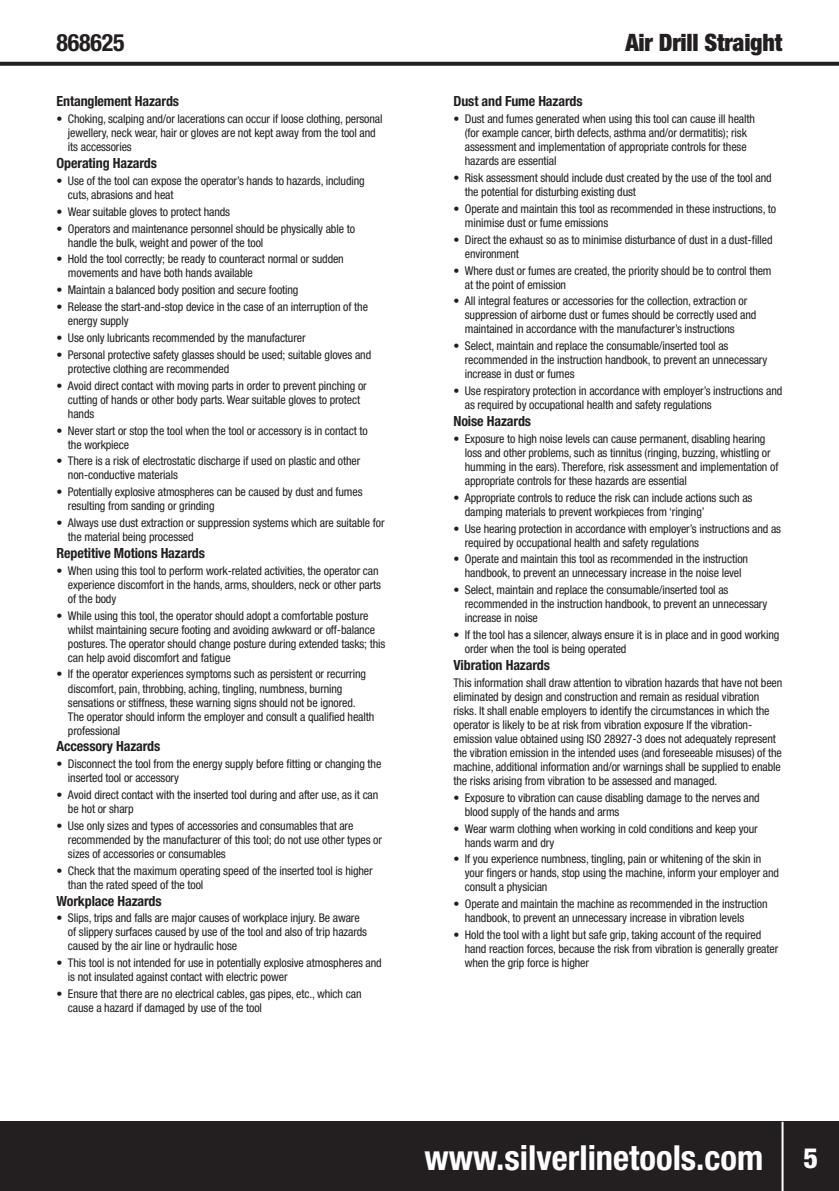
<style>
.page{position:relative;width:839px;height:1191px;background:#fff}
.page>*{position:absolute;margin:0;border:0;box-sizing:border-box;transform-origin:0 0}
.t1{font:700 condensed 34.6px "Helvetica Neue LT Std";color:#fff}
.Heading{font:800 condensed 28px "Helvetica Neue LT Std";color:#fff}
.t2{font:900 condensed 24px "Helvetica Neue LT Std";letter-spacing:-.01em;color:#231f20}
.t3{font:700 condensed 24px "Helvetica Neue LT Std";letter-spacing:-.01em;color:#231f20}
.Sub_Heading{font:700 condensed 14px "Helvetica Neue LT Std";letter-spacing:-.01em;color:#231f20}
.Body{font:condensed 12px/14px "Helvetica Neue LT Std";letter-spacing:-.01em;color:#231f20}
</style>
<div class="page">
<div style="left:0;top:1121px;width:839px;height:69px;background:#231f20"></div>
<svg style="left:0;top:62px;width:839px;height:4px;background:#2f2c2d"></svg>
<hr style="left:782px;top:1121px;width:2px;height:69px;background:#fff">
<p class="t3" style="left:57px;top:28px;width:69px">868625</p>
<p class="t2" style="left:626px;top:27px;width:158px">Air Drill Straight</p>
<p class="Sub_Heading" style="left:57px;top:93px;width:124px">Entanglement Hazards</p>
<p class="Body" style="left:68px;top:112px;width:316px;text-indent:-11px">• Choking, scalping and/or lacerations can occur if loose clothing, personal jewellery, neck wear, hair or gloves are not kept away from the tool and its accessories</p>
<p class="Sub_Heading" style="left:57px;top:155px;width:102px">Operating Hazards</p>
<p class="Body" style="left:68px;top:174px;width:298px;text-indent:-11px">• Use of the tool can expose the operator’s hands to hazards, including cuts, abrasions and heat</p>
<p class="Body" style="left:57px;top:204px;width:175px">• Wear suitable gloves to protect hands</p>
<p class="Body" style="left:68px;top:221px;width:289px;text-indent:-11px">• Operators and maintenance personnel should be physically able to handle the bulk, weight and power of the tool</p>
<p class="Body" style="left:68px;top:252px;width:277px;text-indent:-11px">• Hold the tool correctly; be ready to counteract normal or sudden movements and have both hands available</p>
<p class="Body" style="left:57px;top:283px;width:243px">• Maintain a balanced body position and secure footing</p>
<p class="Body" style="left:68px;top:300px;width:302px;text-indent:-11px">• Release the start-and-stop device in the case of an interruption of the energy supply</p>
<p class="Body" style="left:57px;top:331px;width:250px">• Use only lubricants recommended by the manufacturer</p>
<p class="Body" style="left:68px;top:347px;width:305px;text-indent:-11px">• Personal protective safety glasses should be used; suitable gloves and protective clothing are recommended</p>
<p class="Body" style="left:68px;top:378px;width:300px;text-indent:-11px">• Avoid direct contact with moving parts in order to prevent pinching or cutting of hands or other body parts. Wear suitable gloves to protect hands</p>
<p class="Body" style="left:68px;top:423px;width:301px;text-indent:-11px">• Never start or stop the tool when the tool or accessory is in contact to the workpiece</p>
<p class="Body" style="left:68px;top:454px;width:294px;text-indent:-11px">• There is a risk of electrostatic discharge if used on plastic and other non-conductive materials</p>
<p class="Body" style="left:68px;top:485px;width:296px;text-indent:-11px">• Potentially explosive atmospheres can be caused by dust and fumes resulting from sanding or grinding</p>
<p class="Body" style="left:68px;top:516px;width:318px;text-indent:-11px">• Always use dust extraction or suppression systems which are suitable for the material being processed</p>
<p class="Sub_Heading" style="left:57px;top:544px;width:150px">Repetitive Motions Hazards</p>
<p class="Body" style="left:68px;top:563px;width:314px;text-indent:-11px">• When using this tool to perform work-related activities, the operator can experience discomfort in the hands, arms, shoulders, neck or other parts of the body</p>
<p class="Body" style="left:68px;top:608px;width:319px;text-indent:-11px">• While using this tool, the operator should adopt a comfortable posture whilst maintaining secure footing and avoiding awkward or off-balance postures. The operator should change posture during extended tasks; this can help avoid discomfort and fatigue</p>
<p class="Body" style="left:68px;top:667px;width:308px;text-indent:-11px">• If the operator experiences symptoms such as persistent or recurring discomfort, pain, throbbing, aching, tingling, numbness, burning sensations or stiffness, these warning signs should not be ignored.<br>The operator should inform the employer and consult a qualified health professional</p>
<p class="Sub_Heading" style="left:57px;top:738px;width:105px">Accessory Hazards</p>
<p class="Body" style="left:68px;top:757px;width:315px;text-indent:-11px">• Disconnect the tool from the energy supply before fitting or changing the inserted tool or accessory</p>
<p class="Body" style="left:68px;top:787px;width:312px;text-indent:-11px">• Avoid direct contact with the inserted tool during and after use, as it can be hot or sharp</p>
<p class="Body" style="left:68px;top:818px;width:315px;text-indent:-11px">• Use only sizes and types of accessories and consumables that are recommended by the manufacturer of this tool; do not use other types or sizes of accessories or consumables</p>
<p class="Body" style="left:68px;top:863px;width:306px;text-indent:-11px">• Check that the maximum operating speed of the inserted tool is higher than the rated speed of the tool</p>
<p class="Sub_Heading" style="left:57px;top:892px;width:107px">Workplace Hazards</p>
<p class="Body" style="left:68px;top:911px;width:301px;text-indent:-11px">• Slips, trips and falls are major causes of workplace injury. Be aware of slippery surfaces caused by use of the tool and also of trip hazards caused by the air line or hydraulic hose</p>
<p class="Body" style="left:68px;top:956px;width:315px;text-indent:-11px">• This tool is not intended for use in potentially explosive atmospheres and is not insulated against contact with electric power</p>
<p class="Body" style="left:68px;top:986px;width:295px;text-indent:-11px">• Ensure that there are no electrical cables, gas pipes, etc., which can cause a hazard if damaged by use of the tool</p>
<p class="Sub_Heading" style="left:454px;top:93px;width:131px">Dust and Fume Hazards</p>
<p class="Body" style="left:465px;top:112px;width:292px;text-indent:-11px">• Dust and fumes generated when using this tool can cause ill health (for example cancer, birth defects, asthma and/or dermatitis); risk assessment and implementation of appropriate controls for these hazards are essential</p>
<p class="Body" style="left:465px;top:171px;width:308px;text-indent:-11px">• Risk assessment should include dust created by the use of the tool and the potential for disturbing existing dust</p>
<p class="Body" style="left:465px;top:202px;width:313px;text-indent:-11px">• Operate and maintain this tool as recommended in these instructions, to minimise dust or fume emissions</p>
<p class="Body" style="left:465px;top:232px;width:309px;text-indent:-11px">• Direct the exhaust so as to minimise disturbance of dust in a dust-filled environment</p>
<p class="Body" style="left:465px;top:263px;width:308px;text-indent:-11px">• Where dust or fumes are created, the priority should be to control them at the point of emission</p>
<p class="Body" style="left:465px;top:294px;width:293px;text-indent:-11px">• All integral features or accessories for the collection, extraction or suppression of airborne dust or fumes should be correctly used and maintained in accordance with the manufacturer’s instructions</p>
<p class="Body" style="left:465px;top:339px;width:304px;text-indent:-11px">• Select, maintain and replace the consumable/inserted tool as recommended in the instruction handbook, to prevent an unnecessary increase in dust or fumes</p>
<p class="Body" style="left:465px;top:384px;width:319px;text-indent:-11px">• Use respiratory protection in accordance with employer’s instructions and as required by occupational health and safety regulations</p>
<p class="Sub_Heading" style="left:454px;top:412px;width:79px">Noise Hazards</p>
<p class="Body" style="left:465px;top:431px;width:315px;text-indent:-11px">• Exposure to high noise levels can cause permanent, disabling hearing loss and other problems, such as tinnitus (ringing, buzzing, whistling or humming in the ears). Therefore, risk assessment and implementation of appropriate controls for these hazards are essential</p>
<p class="Body" style="left:465px;top:490px;width:289px;text-indent:-11px">• Appropriate controls to reduce the risk can include actions such as damping materials to prevent workpieces from ‘ringing’</p>
<p class="Body" style="left:465px;top:521px;width:318px;text-indent:-11px">• Use hearing protection in accordance with employer’s instructions and as required by occupational health and safety regulations</p>
<p class="Body" style="left:454px;top:552px;width:296px;text-align:center">• Operate and maintain this tool as recommended in the instruction handbook, to prevent an unnecessary increase in the noise level</p>
<p class="Body" style="left:465px;top:583px;width:304px;text-indent:-11px">• Select, maintain and replace the consumable/inserted tool as recommended in the instruction handbook, to prevent an unnecessary increase in noise</p>
<p class="Body" style="left:465px;top:628px;width:316px;text-indent:-11px">• If the tool has a silencer, always ensure it is in place and in good working order when the tool is being operated</p>
<p class="Sub_Heading" style="left:454px;top:656px;width:98px">Vibration Hazards</p>
<p class="Body" style="left:454px;top:675px;width:330px">This information shall draw attention to vibration hazards that have not been eliminated by design and construction and remain as residual vibration risks. It shall enable employers to identify the circumstances in which the operator is likely to be at risk from vibration exposure If the vibration&shy;emission value obtained using ISO 28927-3 does not adequately represent the vibration emission in the intended uses (and foreseeable misuses) of the machine, additional information and/or warnings shall be supplied to enable the risks arising from vibration to be assessed and managed.</p>
<p class="Body" style="left:465px;top:790px;width:296px;text-indent:-11px">• Exposure to vibration can cause disabling damage to the nerves and blood supply of the hands and arms</p>
<p class="Body" style="left:465px;top:821px;width:294px;text-indent:-11px">• Wear warm clothing when working in cold conditions and keep your hands warm and dry</p>
<p class="Body" style="left:465px;top:852px;width:316px;text-indent:-11px">• If you experience numbness, tingling, pain or whitening of the skin in your fingers or hands, stop using the machine, inform your employer and consult a physician</p>
<p class="Body" style="left:465px;top:897px;width:304px;text-indent:-11px">• Operate and maintain the machine as recommended in the instruction handbook, to prevent an unnecessary increase in vibration levels</p>
<p class="Body" style="left:465px;top:927px;width:315px;text-indent:-11px">• Hold the tool with a light but safe grip, taking account of the required hand reaction forces, because the risk from vibration is generally greater when the grip force is higher</p>
<p class="t1" style="left:425px;top:1136px;width:340px">www.silverlinetools.com</p>
<p class="Heading" style="left:803px;top:1140px;width:16px">5</p>
</div>
